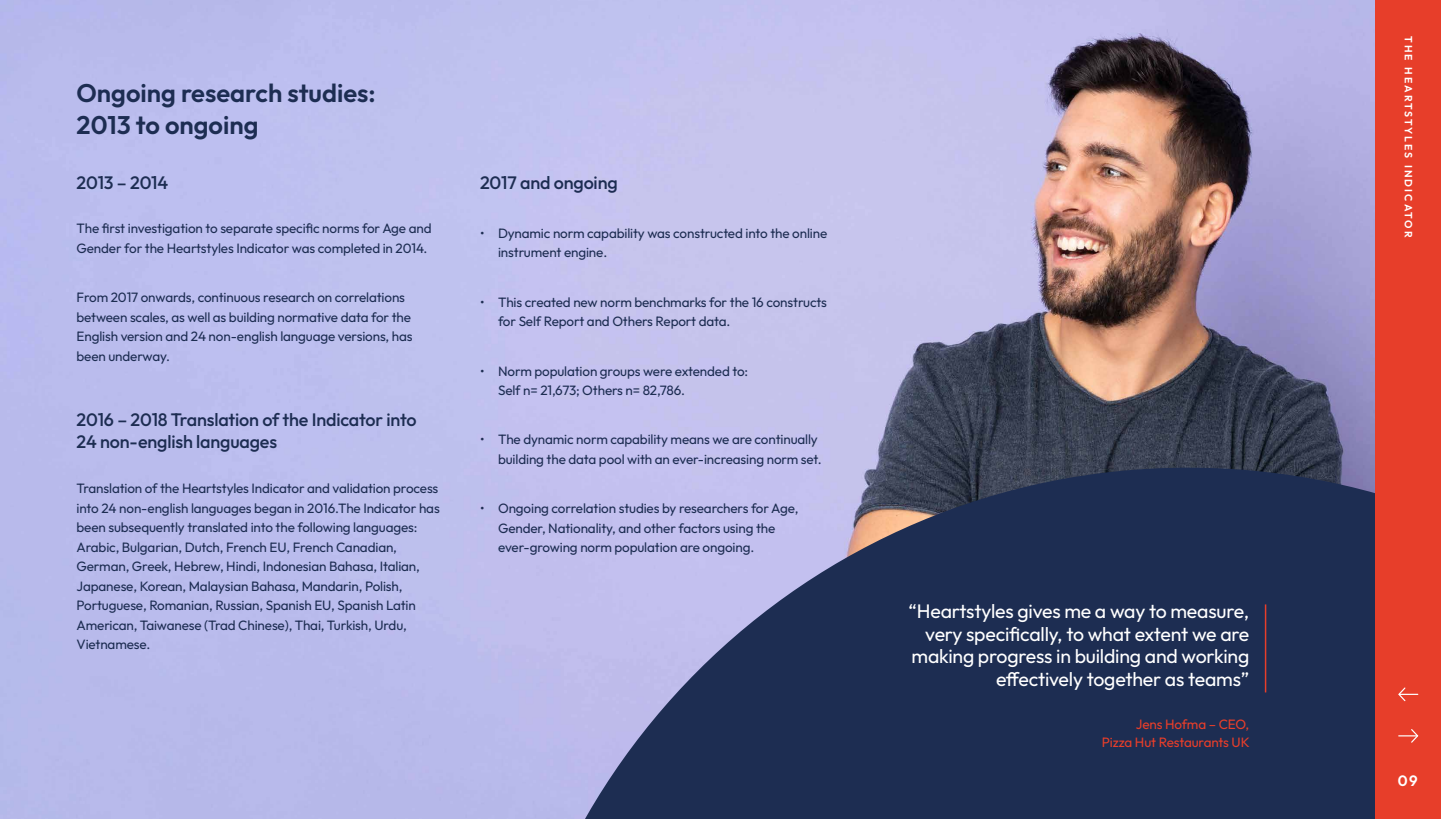
<style>
.page{position:relative;width:1441px;height:819px;background:#fff}
.page>*{position:absolute;margin:0;border:0;box-sizing:border-box;transform-origin:0 0}
.t1{font:600 25.5px/31.5px "Outfit";color:#1d2d52}
.t2{font:19.5px/22.5px "Outfit";letter-spacing:-.01em;color:#fff;text-align:right}
.t3{font:500 18px/22.5px "Outfit";letter-spacing:-.01em;color:#1d2d52}
.t4{font:600 15px "Outfit";color:#fff}
.t5{font:13.5px/19.5px "Outfit";letter-spacing:-.01em;color:#1d2d52}
.t6{font:13.5px/18px "Outfit";letter-spacing:-.01em;color:#e73e2a;text-align:right}
.t7{font:600 10.5px "Outfit";letter-spacing:.195em;color:#fff}
</style>
<div class="page">
<img style="left:0;top:0;width:1375px;height:819px">
<svg style="left:495px;top:467px;width:880px;height:352px;background:#4c567d"></svg>
<hr style="left:1264px;top:604px;width:2px;height:88px;background:#e73e2a">
<div style="left:1375px;top:0;width:65px;height:819px;background:#e73e2a"></div>
<svg style="left:1398px;top:729px;width:20px;height:14px"></svg>
<svg style="left:1398px;top:687px;width:19px;height:15px"></svg>
<h1 class="t1" style="left:77px;top:78px;width:301px">Ongoing research studies:<br>2013 to ongoing</h1>
<h3 class="t3" style="left:77px;top:172px;width:93px">2013 – 2014</h3>
<p class="t5" style="left:77px;top:219px;width:356px">The first investigation to separate specific norms for Age and<br>Gender for the Heartstyles Indicator was completed in 2014.</p>
<p class="t5" style="left:77px;top:288px;width:337px">From 2017 onwards, continuous research on correlations between scales, as well as building normative data for the English version and 24 non-english language versions, has been underway.</p>
<h3 class="t3" style="left:77px;top:409px;width:341px">2016 – 2018 Translation of the Indicator into<br>24 non-english languages</h3>
<p class="t5" style="left:77px;top:479px;width:364px">Translation of the Heartstyles Indicator and validation process into 24 non-english languages began in 2016.The Indicator has been subsequently translated into the following languages:<br>Arabic, Bulgarian, Dutch, French EU, French Canadian, German, Greek, Hebrew, Hindi, Indonesian Bahasa, Italian, Japanese, Korean, Malaysian Bahasa, Mandarin, Polish, Portuguese, Romanian, Russian, Spanish EU, Spanish Latin American, Taiwanese (Trad Chinese), Thai, Turkish, Urdu, Vietnamese.</p>
<h3 class="t3" style="left:480px;top:172px;width:139px">2017 and ongoing</h3>
<p class="t5" style="left:498px;top:224px;width:331px;text-indent:-18px">• Dynamic norm capability was constructed into the online instrument engine.</p>
<p class="t5" style="left:498px;top:292px;width:330px;text-indent:-18px">• This created new norm benchmarks for the 16 constructs for Self Report and Others Report data.</p>
<p class="t5" style="left:498px;top:361px;width:252px;text-indent:-18px">• Norm population groups were extended to:<br>Self n= 21,673; Others n= 82,786.</p>
<p class="t5" style="left:480px;top:430px;width:343px;text-align:right">• The dynamic norm capability means we are continually building the data pool with an ever-increasing norm set.</p>
<p class="t5" style="left:498px;top:499px;width:302px;text-indent:-18px">• Ongoing correlation studies by researchers for Age,<br>Gender, Nationality, and other factors using the ever-growing norm population are ongoing.</p>
<h2 class="t2" style="left:908px;top:600px;width:342px">“Heartstyles gives me a way to measure, very specifically, to what extent we are making progress in building and working effectively together as teams”</h2>
<p class="t6" style="left:1101px;top:715px;width:149px">Jens Hofma – CEO,<br>Pizza Hut Restaurants UK</p>
<p class="t7" style="left:1415px;top:36px;width:203px;rotate:90deg">THE HEARTSTYLES INDICATOR</p>
<p class="t4" style="left:1397px;top:771px;width:21px">09</p>
</div>
